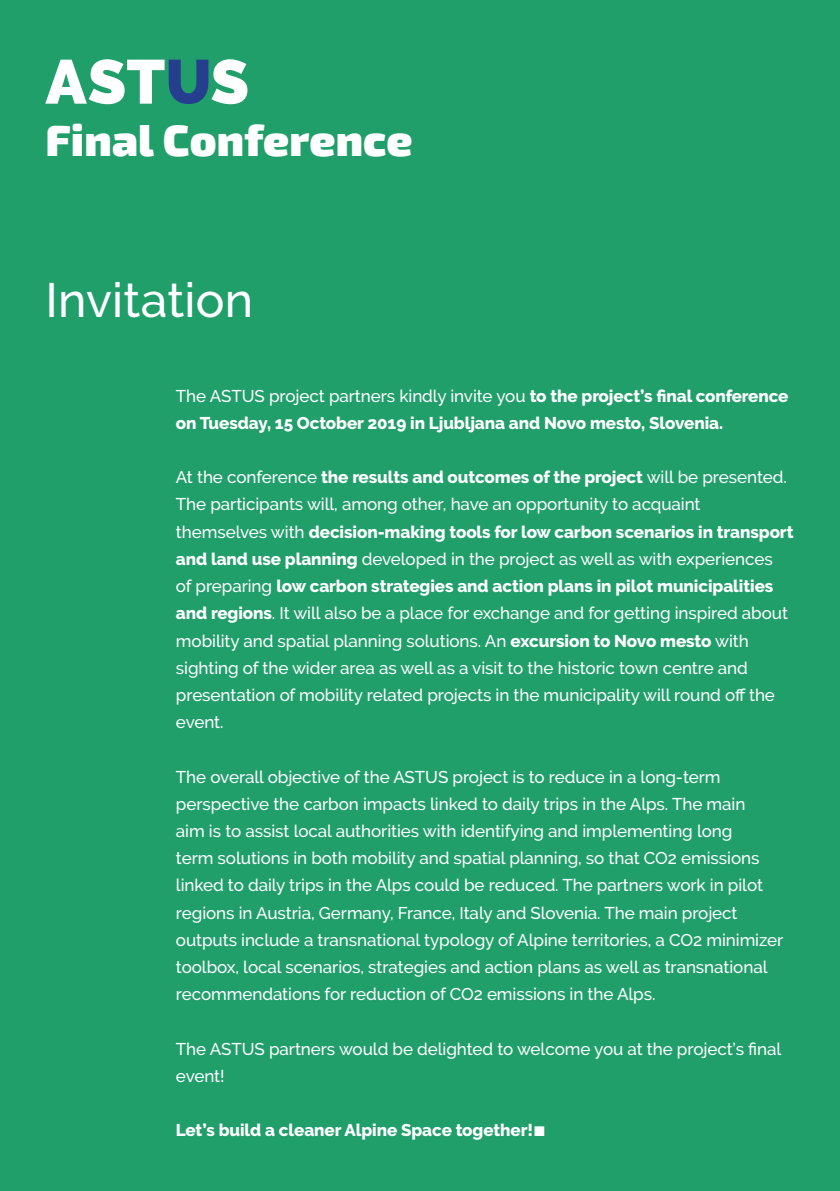
<style>
.page{position:relative;width:840px;height:1191px;background:#fff}
.page>*{position:absolute;margin:0;border:0;box-sizing:border-box;transform-origin:0 0}
.t1{font:900 62px "Raleway";letter-spacing:.005em;color:#fff}
.t2{font:500 48px "Raleway";letter-spacing:.005em;color:#fff}
.t3{font:900 44px "Exo 2";letter-spacing:.005em;color:#fff}
.t4{font:500 17px/27.2px "Raleway";letter-spacing:-.005em;color:#fff}
.t5{font:800 17px/27.2px "Raleway";letter-spacing:-.005em;color:#fff}
.s1{color:#253f8e}
.s2{font-weight:500}
.s3{font-weight:800}
.s4{font-family:"Literata";font-weight:400}
</style>
<div class="page">
<div style="left:0;top:0;width:839px;height:1191px;background:#219f6b"></div>
<p class="t1" style="left:45px;top:46px;width:205px">AST<span class="s1">U</span>S</p>
<p class="t3" style="left:45px;top:114px;width:368px">Final Conference</p>
<p class="t2" style="left:45px;top:273px;width:209px">Invitation</p>
<p class="t5" style="left:176px;top:382px;width:613px"><span class="s2">The ASTUS project partners kindly invite you</span> to the project’s final conference on Tuesday, 15 October 2019 in Ljubljana and Novo mesto, Slovenia.</p>
<p class="t4" style="left:176px;top:463px;width:618px">At the conference <span class="s3">the results and outcomes of the project</span> will be presented.<br>The participants will, among other, have an opportunity to acquaint themselves with <span class="s3">decision-making tools for low carbon scenarios in transport and land use planning</span> developed in the project as well as with experiences<br>of preparing <span class="s3">low carbon strategies and action plans in pilot municipalities and regions</span>. It will also be a place for exchange and for getting inspired about mobility and spatial planning solutions. An <span class="s3">excursion to Novo mesto</span> with sighting of the wider area as well as a visit to the historic town centre and presentation of mobility related projects in the municipality will round off the event.</p>
<p class="t4" style="left:176px;top:763px;width:608px">The overall objective of the ASTUS project is to reduce in a long-term perspective the carbon impacts linked to daily trips in the Alps. The main<br>aim is to assist local authorities with identifying and implementing long<br>term solutions in both mobility and spatial planning, so that CO2 emissions linked to daily trips in the Alps could be reduced. The partners work in pilot regions in Austria, Germany, France, Italy and Slovenia. The main project outputs include a transnational typology of Alpine territories, a CO2 minimizer toolbox, local scenarios, strategies and action plans as well as transnational recommendations for reduction of CO2 emissions in the Alps.</p>
<p class="t4" style="left:176px;top:1035px;width:606px">The ASTUS partners would be delighted to welcome you at the project’s final event!</p>
<p class="t5" style="left:176px;top:1116px;width:371px">Let’s build a cleaner Alpine Space together!<span class="s4">■</span></p>
</div>
